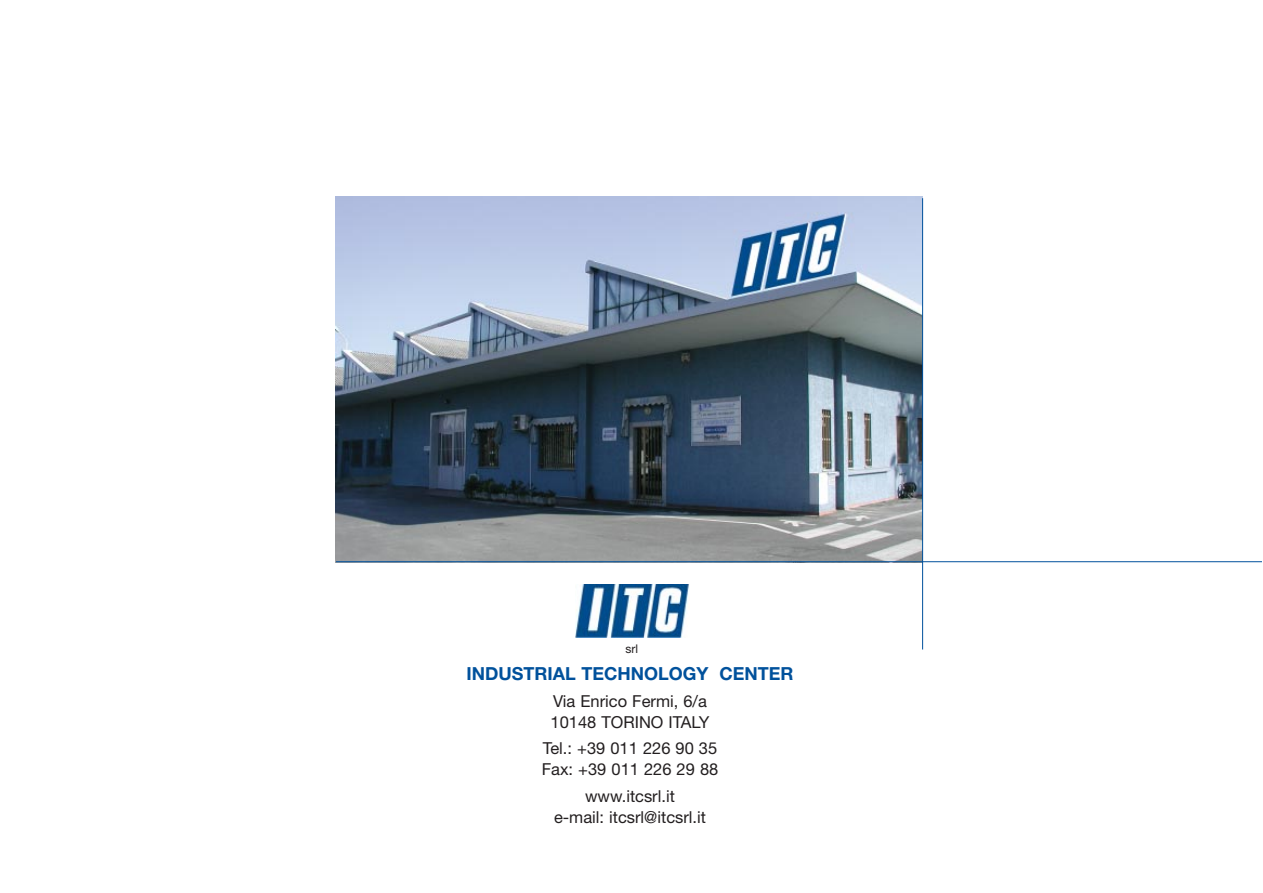
<style>
.page{position:relative;width:1263px;height:893px;background:#fff}
.page>*{position:absolute;margin:0;border:0;box-sizing:border-box;transform-origin:0 0}
.t1{font:700 18px "Helvetica Neue";color:#00519c}
.t2{font:16.5px/21px "Helvetica Neue";color:#231f20}
.t3{font:12px "Helvetica Neue";color:#231f20}
</style>
<div class="page">
<img style="left:336px;top:196px;width:587px;height:365px">
<img style="left:575px;top:584px;width:114px;height:54px">
<hr style="left:922px;top:198px;width:1px;height:451px;background:#00519c">
<hr style="left:336px;top:561px;width:926px;height:1px;background:#00519c">
<p class="t3" style="left:625px;top:644px;width:14px">srl</p>
<p class="t1" style="left:467px;top:667px;width:328px">INDUSTRIAL TECHNOLOGY CENTER</p>
<p class="t2" style="left:550px;top:692px;width:160px">Via Enrico Fermi, 6/a<br>10148 TORINO ITALY</p>
<p class="t2" style="left:542px;top:739px;width:178px">Tel.: +39 011 226 90 35<br>Fax: +39 011 226 29 88</p>
<p class="t2" style="left:554px;top:787px;width:154px;text-align:center">www.itcsrl.it<br>e-mail: itcsrl@itcsrl.it</p>
</div>
